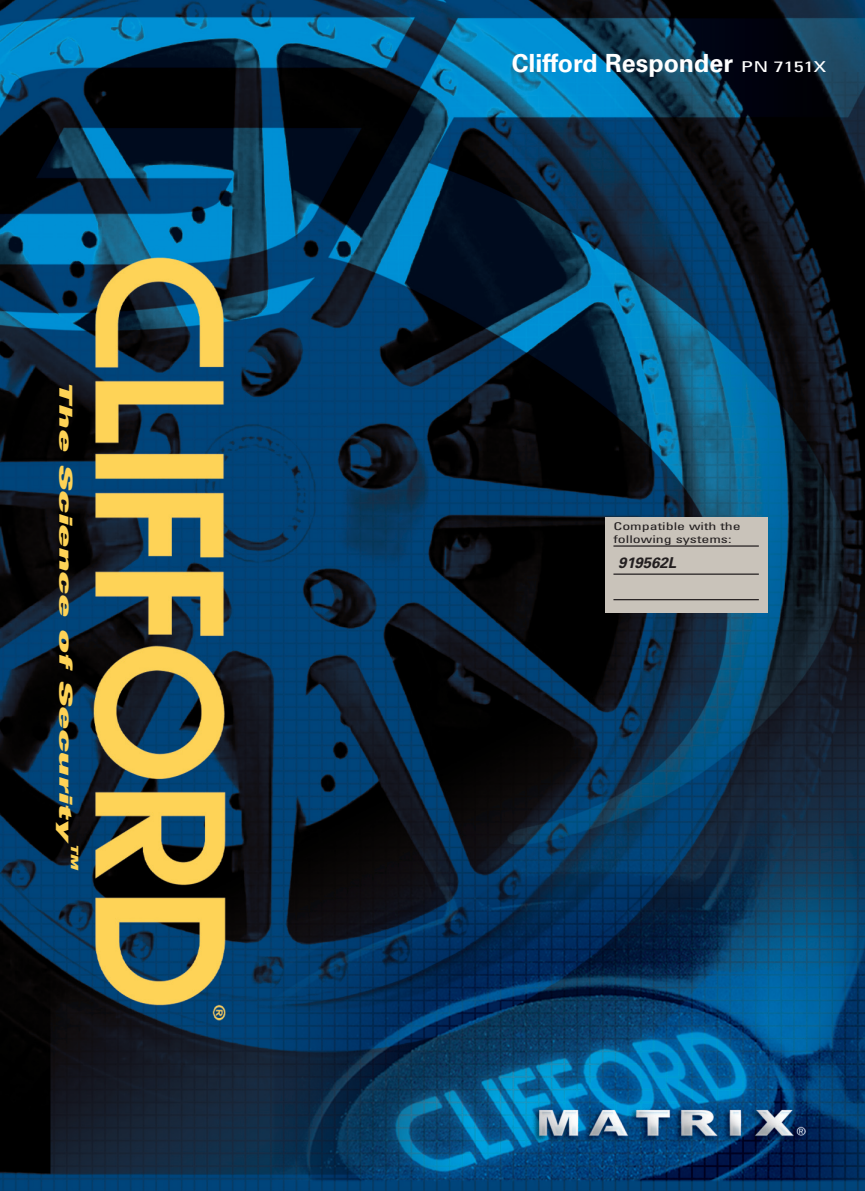
<style>
.page{position:relative;width:865px;height:1191px;background:#fff}
.page>*{position:absolute;margin:0;border:0;box-sizing:border-box;transform-origin:0 0}
.t1{font:700 25px "Univers";color:#fff}
.t2{font:italic 900 expanded 18px "Univers";color:#fed356;scale:1.5 1}
.t3{font:italic 700 15px "Univers";color:#231f20}
.t4{font:condensed 10.5px/12.5px "Univers";color:#231f20;scale:1.5 1}
.s1{font-weight:400;font-stretch:condensed;font-size:15px}
</style>
<div class="page">
<img style="left:0;top:1px;width:864px;height:1189px">
<div style="left:605px;top:517px;width:163px;height:95px;background:#c9c3ba"></div>
<hr style="left:613px;top:545px;width:145px;height:1px;background:#231f20">
<hr style="left:613px;top:573px;width:145px;height:2px;background:#231f20">
<hr style="left:613px;top:599px;width:145px;height:1px;background:#231f20">
<p class="t2" style="left:77px;top:381px;width:328px;rotate:90deg">The Science of Security™</p>
<p class="t1" style="left:511px;top:49px;width:316px">Clifford Responder <span class="s1">PN 7151X</span></p>
<p class="t4" style="left:613px;top:520px;width:86px">Compatible with the following systems:</p>
<p class="t3" style="left:618px;top:554px;width:60px">919562L</p>
</div>
